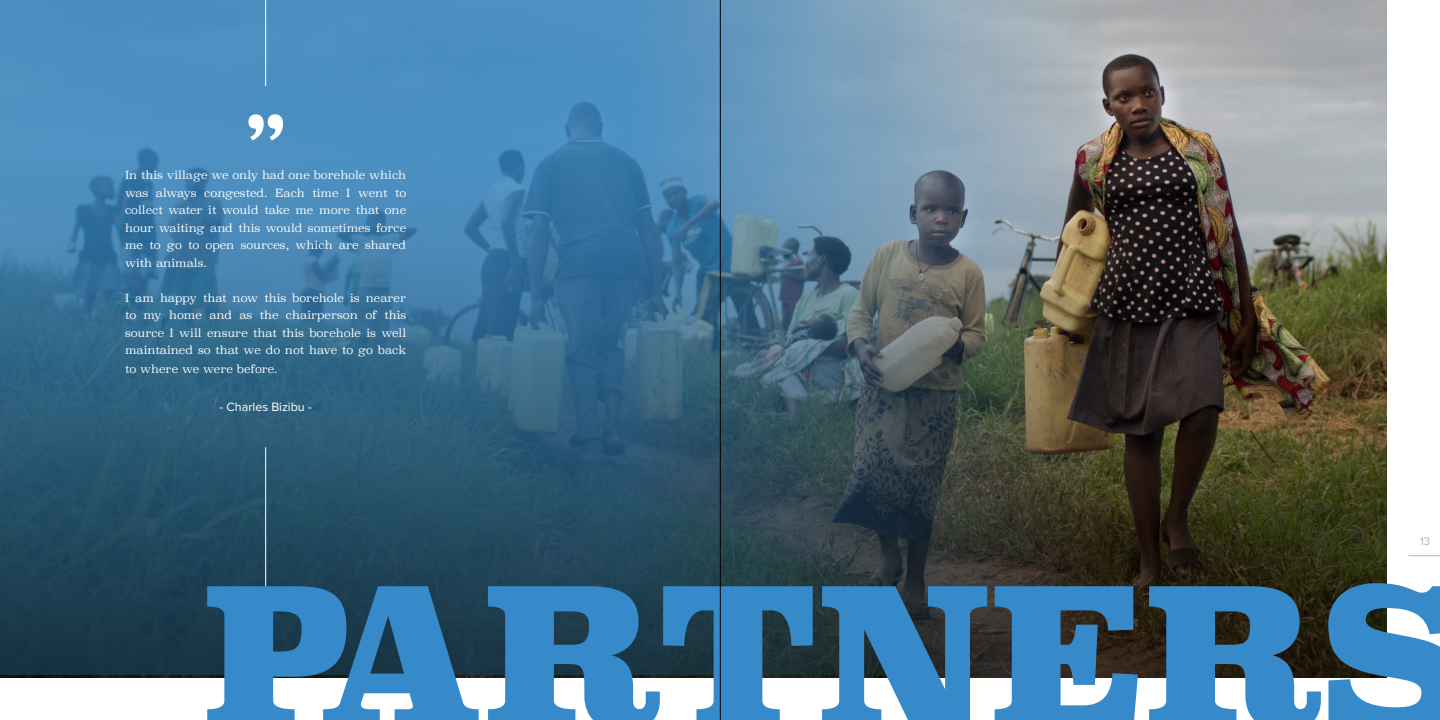
<style>
.page{position:relative;width:1440px;height:720px;background:#fff}
.page>*{position:absolute;margin:0;border:0;box-sizing:border-box;transform-origin:0 0}
.t1{font:195px "Superclarendon Bl";letter-spacing:-.025em;color:#368ac9}
.t2{font:75px "Superclarendon Bl";color:#fff}
.t3{font:12.5px "Proxima Nova";color:#fff}
.t4{font:11.25px/17.5px "Superclarendon Lt";color:#fff;text-align:justify}
.t5{font:11.25px "Proxima Nova";color:#b4b1b1}
</style>
<div class="page">
<hr style="left:1409px;top:555px;width:31px;height:1px;background:#b4b1b1">
<img style="left:1161px;top:0;width:225px;height:94px">
<svg style="left:0;top:0;width:1161px;height:94px;background:#6496bc"></svg>
<img style="left:0;top:94px;width:1386px;height:584px">
<hr style="left:265px;top:0;width:1px;height:86px;background:#fff">
<hr style="left:265px;top:447px;width:1px;height:273px;background:#fff">
<hr style="left:720px;top:0;width:1px;height:720px;background:#000">
<h2 class="t2" style="left:246px;top:100px;width:41px">”</h2>
<p class="t4" style="left:125px;top:166px;width:283px">In this village we only had one borehole which</p>
<p class="t4" style="left:125px;top:184px;width:283px">was always congested. Each time I went to collect water it would take me more that one hour waiting and this would sometimes force me to go to open sources, which are shared with animals.</p>
<p class="t4" style="left:125px;top:289px;width:283px">I am happy that now this borehole is nearer to my home and as the chairperson of this source I will ensure that this borehole is well maintained so that we do not have to go back</p>
<p class="t4" style="left:125px;top:360px;width:154px">to where we were before.</p>
<p class="t3" style="left:219px;top:397px;width:94px">- Charles Bizibu -</p>
<p class="t5" style="left:1420px;top:532px;width:12px">13</p>
<h1 class="t1" style="left:200px;top:544px;width:1269px">PARTNERS</h1>
</div>
